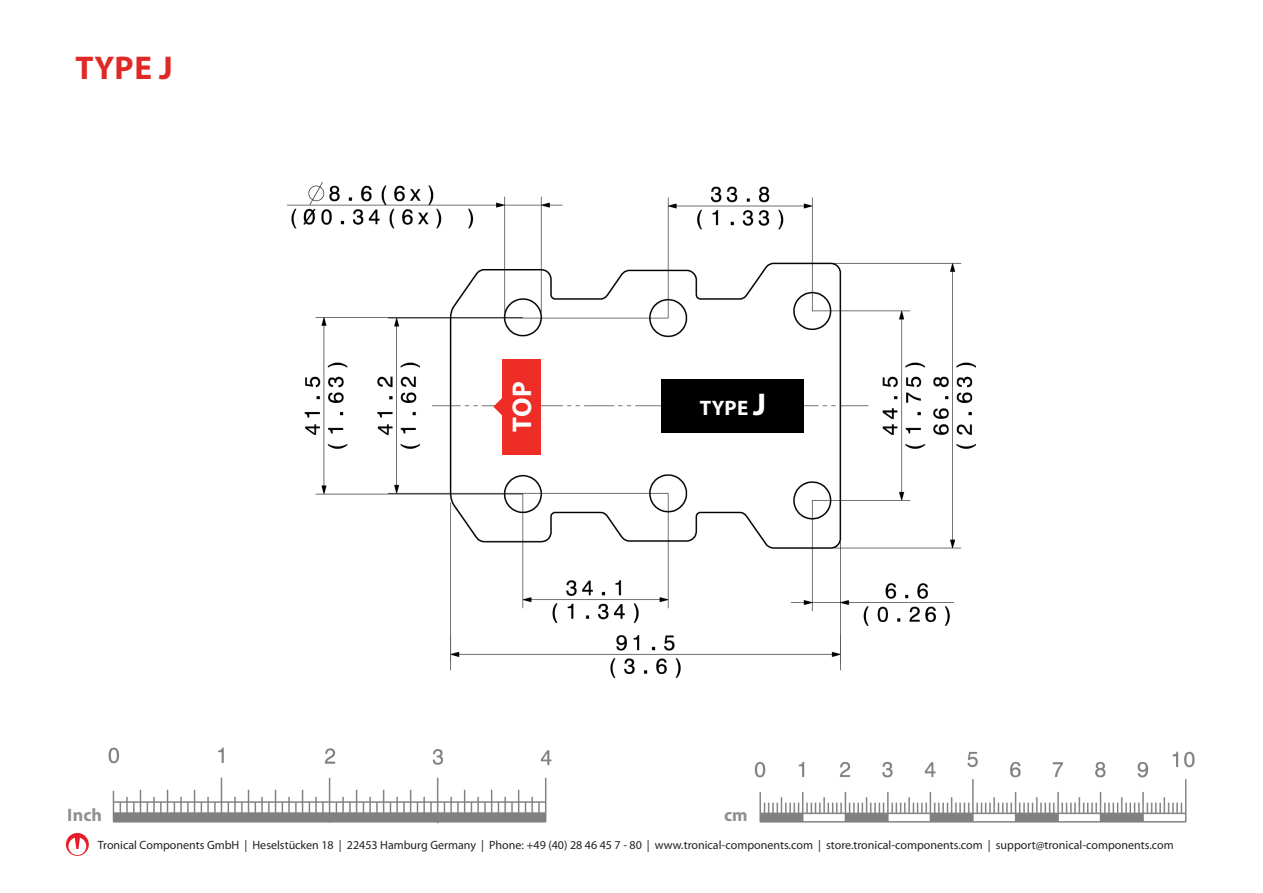
<style>
.page{position:relative;width:1263px;height:893px;background:#fff}
.page>*{position:absolute;margin:0;border:0;box-sizing:border-box;transform-origin:0 0}
.t1{font:700 33px "Myriad Pro";color:#e02926}
.t2{font:700 27.15px "Myriad Pro";color:#fff}
.t3{font:700 21px "Myriad Pro";color:#fff}
.t4{font:700 18px "Myriad Pro";color:#231f20}
.t5{font:12px "Myriad Pro";color:#231f20}
.s1{font-size:31.5px}
</style>
<div class="page">
<svg style="left:66px;top:833px;width:23px;height:23px"></svg>
<img style="left:754px;top:751px;width:441px;height:72px">
<img style="left:108px;top:747px;width:444px;height:77px">
<img style="left:287px;top:183px;width:688px;height:494px">
<div style="left:518px;top:355px;width:114px;height:40px;background:#fff"></div>
<div style="left:502px;top:359px;width:38px;height:95px;background:#ee2d26"></div>
<svg style="left:493px;top:397px;width:9px;height:19px"></svg>
<div style="left:662px;top:379px;width:142px;height:54px;background:#000"></div>
<h1 class="t1" style="left:76px;top:46px;width:99px">TYPE J</h1>
<h2 class="t2" style="left:504px;top:432px;width:52px;rotate:-90deg">TOP</h2>
<h3 class="t3" style="left:700px;top:394px;width:68px">TYPE <span class="s1">J</span></h3>
<h3 class="t4" style="left:68px;top:803px;width:36px">Inch</h3>
<h3 class="t4" style="left:724px;top:803px;width:25px">cm</h3>
<p class="t5" style="left:98px;top:837px;width:1077px">Tronical Components GmbH | Heselstücken 18 | 22453 Hamburg Germany | Phone: +49 (40) 28 46 45 7 - 80 | www.tronical-components.com | store.tronical-components.com | support@tronical-components.com</p>
</div>
